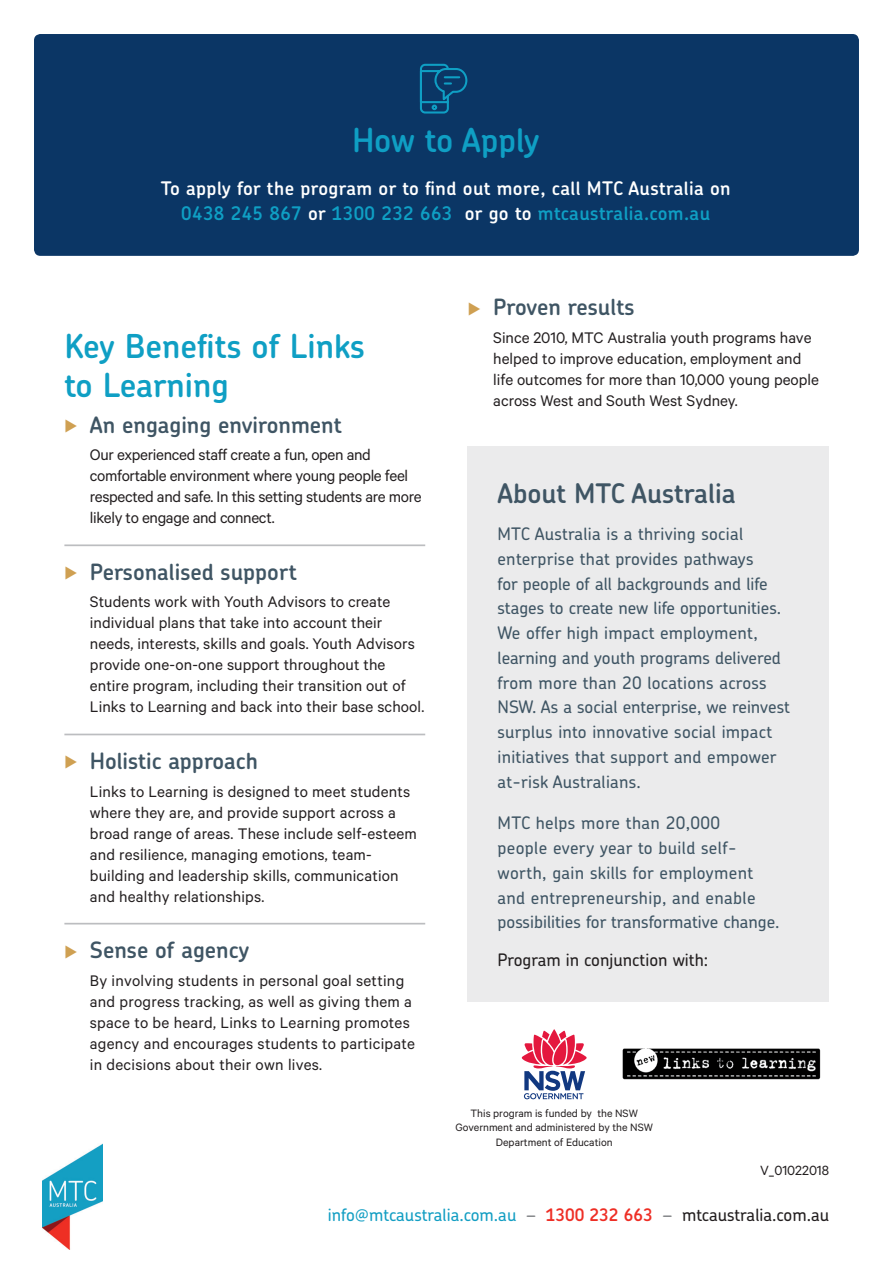
<style>
.page{position:relative;width:893px;height:1263px;background:#fff}
.page>*{position:absolute;margin:0;border:0;box-sizing:border-box;transform-origin:0 0}
.Body_Text{font:600 33px/39.6px "Chevin Std";color:#0f9fc4}
.How_to_Apply_Heading{font:600 33px "Chevin Std";letter-spacing:-.005em;color:#0f9fc4}
.About_MTC_Box_Headin{font:600 27px "Chevin Std";color:#3f5564}
.Gold_Bullet_Subheadi{font:600 22.5px "Chevin Std";color:#3f5564}
.Bold_Boxed_Text_Whit{font:600 18.75px/25.5px "Chevin Std";letter-spacing:.02em;color:#fff;text-align:center}
.About_MTC_Boxed_Text{font:500 17.25px/24.8px "Chevin Std";letter-spacing:.015em;color:#3f5564}
.Gold_Bullet_Underlin{font:17.25px/21px "Calibre";letter-spacing:.005em;color:#231f20}
.Gold_Bullet_Last_Tex{font:17.25px/21px "Calibre";letter-spacing:.01em;color:#231f20}
.Gold_Bullet_Underlin-2{font:17.25px/21px "Calibre";letter-spacing:-.02em;color:#231f20}
.Footer_Text{font:500 17.25px "Chevin Std";color:#139ec3}
.About_MTC_Boxed_Text-2{font:500 17.25px "Chevin Std";color:#231f20}
.V_code{font:15px "Calibre";color:#231f20}
.V_code-2{font:12px/14.4px "Calibre";color:#231f20;text-align:center}
.s1{color:#0f9fc4}
.s2{font-family:"Proxima Nova";font-weight:400;font-size:21px;color:#cfa052}
.s3{color:#808285}
.s4{font-weight:600;color:#ee2e25}
.s5{color:#231f20}
</style>
<div class="page">
<div style="left:34px;top:34px;width:825px;height:222px;background:#0b3665;border-radius:6px"></div>
<svg style="left:419px;top:63px;width:49px;height:51px"></svg>
<hr style="left:64px;top:544px;width:361px;height:2px;background:#bcbdc0">
<hr style="left:64px;top:734px;width:361px;height:1px;background:#bcbdc0">
<hr style="left:64px;top:923px;width:361px;height:1px;background:#bcbdc0">
<div style="left:468px;top:446px;width:361px;height:556px;background:#ebebec"></div>
<img style="left:622px;top:1048px;width:198px;height:31px">
<img style="left:43px;top:1144px;width:60px;height:105px">
<svg style="left:521px;top:1029px;width:66px;height:70px"></svg>
<p class="How_to_Apply_Heading" style="left:352px;top:119px;width:189px">How to Apply</p>
<p class="Bold_Boxed_Text_Whit" style="left:161px;top:175px;width:571px">To apply for the program or to find out more, call MTC Australia on<br><span class="s1">0438 245 867</span> or <span class="s1">1300 232 663</span> or go to <span class="s1">mtcaustralia.com.au</span></p>
<p class="Body_Text" style="left:64px;top:325px;width:302px">Key Benefits of Links to Learning</p>
<p class="Gold_Bullet_Subheadi" style="left:64px;top:410px;width:279px"><span class="s2">⊲</span> An engaging environment</p>
<p class="Gold_Bullet_Underlin-2" style="left:90px;top:444px;width:333px">Our experienced staff create a fun, open and comfortable environment where young people feel respected and safe. In this setting students are more likely to engage and connect.</p>
<p class="Gold_Bullet_Subheadi" style="left:64px;top:557px;width:234px"><span class="s2">⊲</span> Personalised support</p>
<p class="Gold_Bullet_Underlin" style="left:90px;top:591px;width:336px">Students work with Youth Advisors to create individual plans that take into account their needs, interests, skills and goals. Youth Advisors provide one-on-one support throughout the entire program, including their transition out of Links to Learning and back into their base school.</p>
<p class="Gold_Bullet_Subheadi" style="left:64px;top:746px;width:195px"><span class="s2">⊲</span> Holistic approach</p>
<p class="Gold_Bullet_Underlin" style="left:90px;top:780px;width:329px">Links to Learning is designed to meet students where they are, and provide support across a broad range of areas. These include self-esteem and resilience, managing emotions, team&shy;building and leadership skills, communication and healthy relationships.</p>
<p class="Gold_Bullet_Subheadi" style="left:64px;top:935px;width:186px"><span class="s2">⊲</span> Sense of agency</p>
<p class="Gold_Bullet_Last_Tex" style="left:90px;top:969px;width:327px">By involving students in personal goal setting and progress tracking, as well as giving them a space to be heard, Links to Learning promotes agency and encourages students to participate in decisions about their own lives.</p>
<p class="Gold_Bullet_Subheadi" style="left:468px;top:292px;width:168px"><span class="s2">⊲</span> Proven results</p>
<p class="Gold_Bullet_Last_Tex" style="left:493px;top:326px;width:327px">Since 2010, MTC Australia youth programs have helped to improve education, employment and life outcomes for more than 10,000 young people across West and South West Sydney.</p>
<p class="About_MTC_Box_Headin" style="left:497px;top:475px;width:240px">About MTC Australia</p>
<p class="About_MTC_Boxed_Text" style="left:497px;top:521px;width:294px">MTC Australia is a thriving social enterprise that provides pathways<br>for people of all backgrounds and life stages to create new life opportunities.<br>We offer high impact employment, learning and youth programs delivered from more than 20 locations across NSW. As a social enterprise, we reinvest surplus into innovative social impact initiatives that support and empower at-risk Australians.</p>
<p class="About_MTC_Boxed_Text" style="left:497px;top:810px;width:284px">MTC helps more than 20,000<br>people every year to build self&shy;worth, gain skills for employment and entrepreneurship, and enable possibilities for transformative change.</p>
<p class="About_MTC_Boxed_Text-2" style="left:497px;top:948px;width:212px">Program in conjunction with:</p>
<p class="V_code-2" style="left:455px;top:1105px;width:199px">This program is funded by the NSW<br>Government and administered by the NSW<br>Department of Education</p>
<p class="V_code" style="left:760px;top:1161px;width:71px">V_01022018</p>
<p class="Footer_Text" style="left:328px;top:1203px;width:503px">info@mtcaustralia.com.au <span class="s3">–</span> <span class="s4">1300 232 663</span> <span class="s3">–</span> <span class="s5">mtcaustralia.com.au</span></p>
</div>
